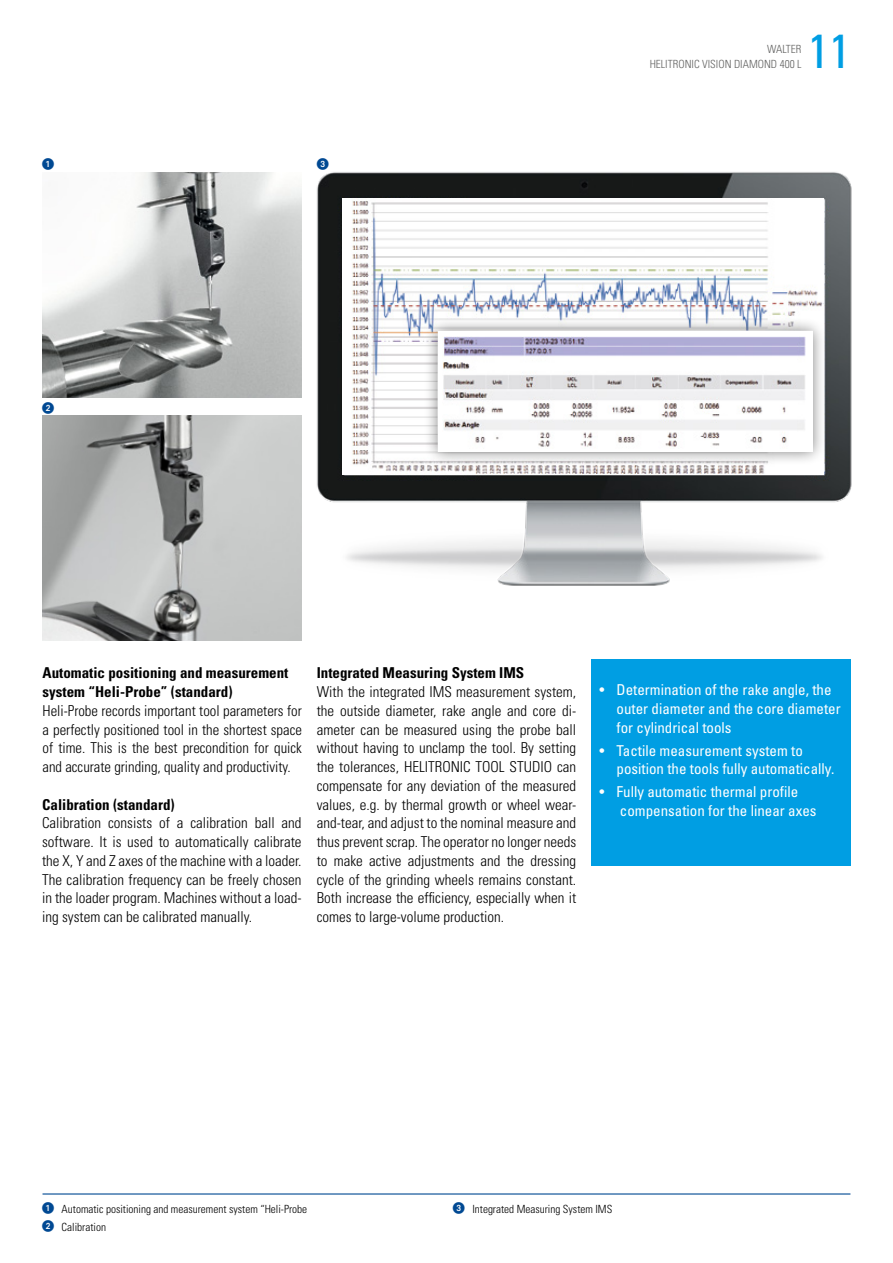
<style>
.page{position:relative;width:893px;height:1263px;background:#fff}
.page>*{position:absolute;margin:0;border:0;box-sizing:border-box;transform-origin:0 0}
.t1{font:condensed 48px "Univers LT";color:#009ee3}
.t2{font:300 condensed 15px/18.8px "Univers LT";color:#000;text-align:justify}
.t3{font:condensed 15px/18.8px "Univers LT";color:#fff}
.t4{font:700 condensed 15px/18.8px "Univers LT";color:#000}
.t5{font:12px "European Pi One";color:#004993}
.t6{font:300 condensed 11.25px/18px "Univers LT";color:#000}
.t7{font:300 condensed 11.25px/15px "Univers LT";color:#636362;text-align:right}
.s1{font-family:"European Pi One";font-weight:400;font-stretch:normal;font-size:12px;color:#004993}
</style>
<div class="page">
<hr style="left:43px;top:1193px;width:807px;height:1px;background:#004993">
<img style="left:279px;top:172px;width:573px;height:414px">
<img style="left:343px;top:199px;width:480px;height:275px">
<div style="left:423px;top:316px;width:404px;height:150px;background:#000;opacity:.5"></div>
<div style="left:438px;top:331px;width:375px;height:121px;background:#fff"></div>
<img style="left:443px;top:337px;width:363px;height:110px">
<img style="left:42px;top:172px;width:260px;height:225px">
<img style="left:43px;top:416px;width:259px;height:225px">
<div style="left:591px;top:660px;width:259px;height:206px;background:#009ee3"></div>
<p class="t5" style="left:42px;top:157px;width:13px">1</p>
<p class="t5" style="left:317px;top:157px;width:13px">3</p>
<p class="t5" style="left:42px;top:401px;width:13px">2</p>
<p class="t7" style="left:650px;top:42px;width:153px">WALTER<br>HELITRONIC VISION DIAMOND 400 L</p>
<h1 class="t1" style="left:808px;top:21px;width:44px">11</h1>
<p class="t4" style="left:43px;top:663px;width:247px">Automatic positioning and measurement system “Heli-Probe” (standard)</p>
<p class="t2" style="left:43px;top:701px;width:261px">Heli-Probe records important tool parameters for a perfectly positioned tool in the shortest space of time. This is the best precondition for quick and accurate grinding, quality and productivity.</p>
<p class="t4" style="left:42px;top:795px;width:134px">Calibration (standard)</p>
<p class="t2" style="left:42px;top:814px;width:261px">Calibration consists of a calibration ball and software. It is used to automatically calibrate the X, Y and Z axes of the machine with a loader.<br>The calibration frequency can be freely chosen in the loader program. Machines without a load&shy;ing system can be calibrated manually.</p>
<p class="t4" style="left:317px;top:663px;width:209px">Integrated Measuring System IMS</p>
<p class="t2" style="left:317px;top:682px;width:261px">With the integrated IMS measurement system, the outside diameter, rake angle and core di&shy;ameter can be measured using the probe ball without having to unclamp the tool. By setting the tolerances, HELITRONIC TOOL STUDIO can compensate for any deviation of the measured values, e.g. by thermal growth or wheel wear&shy;and-tear, and adjust to the nominal measure and thus prevent scrap. The operator no longer needs to make active adjustments and the dressing cycle of the grinding wheels remains constant.<br>Both increase the efficiency, especially when it comes to large-volume production.</p>
<p class="t3" style="left:617px;top:680px;width:226px;text-indent:-17px">• Determination of the rake angle, the outer diameter and the core diameter for cylindrical tools</p>
<p class="t3" style="left:617px;top:741px;width:219px;text-indent:-17px">• Tactile measurement system to position the tools fully automatically.</p>
<p class="t3" style="left:620px;top:782px;width:198px;text-indent:-20px">• Fully automatic thermal profile compensation for the linear axes</p>
<p class="t6" style="left:42px;top:1199px;width:267px"><span class="s1">1</span> Automatic positioning and measurement system “Heli-Probe<br><span class="s1">2</span> Calibration</p>
<p class="t6" style="left:453px;top:1199px;width:161px"><span class="s1">3</span> Integrated Measuring System IMS</p>
</div>
